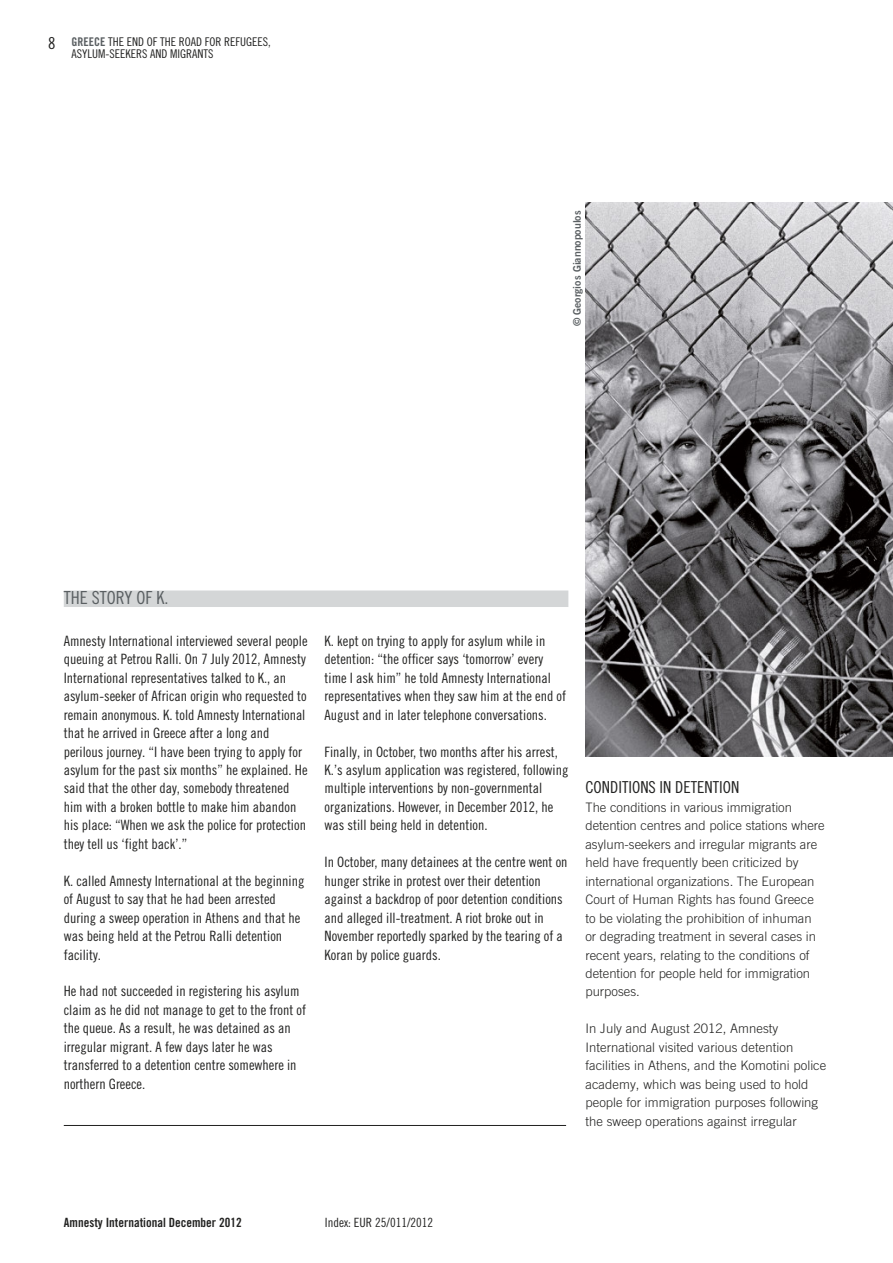
<style>
.page{position:relative;width:893px;height:1263px;background:#fff}
.page>*{position:absolute;margin:0;border:0;box-sizing:border-box;transform-origin:0 0}
.t1{font:18px "Amnesty Trade Gothic Cn 18";color:#5a5f62}
.t2{font:16.5px "Amnesty Trade Gothic Cn 18";color:#222221}
.t3{font:14.25px/18.5px "Amnesty Trade Gothic Cn 18";color:#222221}
.t4{font:300 13.05px/18.5px "Amnesty Trade Gothic";color:#222221}
.t5{font:12.75px "Amnesty Trade Gothic Bd Cn 20";color:#222221}
.t6{font:12.75px "Amnesty Trade Gothic Cn 18";color:#222221}
.t7{font:12px/12px "Amnesty Trade Gothic Cn 18";color:#222221}
.t8{font:10.5px "Amnesty Trade Gothic Bd 2";color:#5a5f62}
.s1{font-family:"Amnesty Trade Gothic Bd Cn 20";color:#5a5f62}
</style>
<div class="page">
<img style="left:585px;top:203px;width:308px;height:554px">
<div style="left:64px;top:590px;width:504px;height:17px;background:#d4d6d7"></div>
<hr style="left:64px;top:1125px;width:502px;height:1px;background:#222221">
<p class="t2" style="left:48px;top:33px;width:9px">8</p>
<p class="t7" style="left:71px;top:35px;width:201px"><span class="s1">GREECE</span> THE END OF THE ROAD FOR REFUGEES,<br>ASYLUM-SEEKERS AND MIGRANTS</p>
<p class="t8" style="left:571px;top:326px;width:117px;rotate:-90deg">© Georgios Giannopoulos</p>
<p class="t1" style="left:64px;top:587px;width:106px">THE STORY OF K.</p>
<p class="t3" style="left:64px;top:631px;width:245px">Amnesty International interviewed several people queuing at Petrou Ralli. On 7 July 2012, Amnesty International representatives talked to K., an asylum-seeker of African origin who requested to remain anonymous. K. told Amnesty International that he arrived in Greece after a long and perilous journey. “I have been trying to apply for asylum for the past six months” he explained. He said that the other day, somebody threatened him with a broken bottle to make him abandon his place: “When we ask the police for protection they tell us ‘fight back’.”</p>
<p class="t3" style="left:64px;top:871px;width:242px">K. called Amnesty International at the beginning of August to say that he had been arrested during a sweep operation in Athens and that he was being held at the Petrou Ralli detention facility.</p>
<p class="t3" style="left:64px;top:982px;width:244px">He had not succeeded in registering his asylum claim as he did not manage to get to the front of the queue. As a result, he was detained as an irregular migrant. A few days later he was transferred to a detention centre somewhere in northern Greece.</p>
<p class="t3" style="left:325px;top:631px;width:243px">K. kept on trying to apply for asylum while in detention: “the officer says ‘tomorrow’ every time I ask him” he told Amnesty International representatives when they saw him at the end of August and in later telephone conversations.</p>
<p class="t3" style="left:325px;top:742px;width:245px">Finally, in October, two months after his arrest, K.’s asylum application was registered, following multiple interventions by non-governmental organizations. However, in December 2012, he was still being held in detention.</p>
<p class="t3" style="left:325px;top:853px;width:244px">In October, many detainees at the centre went on hunger strike in protest over their detention against a backdrop of poor detention conditions and alleged ill-treatment. A riot broke out in November reportedly sparked by the tearing of a Koran by police guards.</p>
<p class="t2" style="left:585px;top:778px;width:155px">CONDITIONS IN DETENTION</p>
<p class="t4" style="left:585px;top:798px;width:241px">The conditions in various immigration detention centres and police stations where asylum-seekers and irregular migrants are held have frequently been criticized by international organizations. The European Court of Human Rights has found Greece to be violating the prohibition of inhuman or degrading treatment in several cases in recent years, relating to the conditions of detention for people held for immigration purposes.</p>
<p class="t4" style="left:585px;top:1019px;width:243px">In July and August 2012, Amnesty International visited various detention facilities in Athens, and the Komotini police academy, which was being used to hold people for immigration purposes following the sweep operations against irregular</p>
<p class="t5" style="left:64px;top:1215px;width:179px">Amnesty International December 2012</p>
<p class="t6" style="left:325px;top:1215px;width:110px">Index: EUR 25/011/2012</p>
</div>
